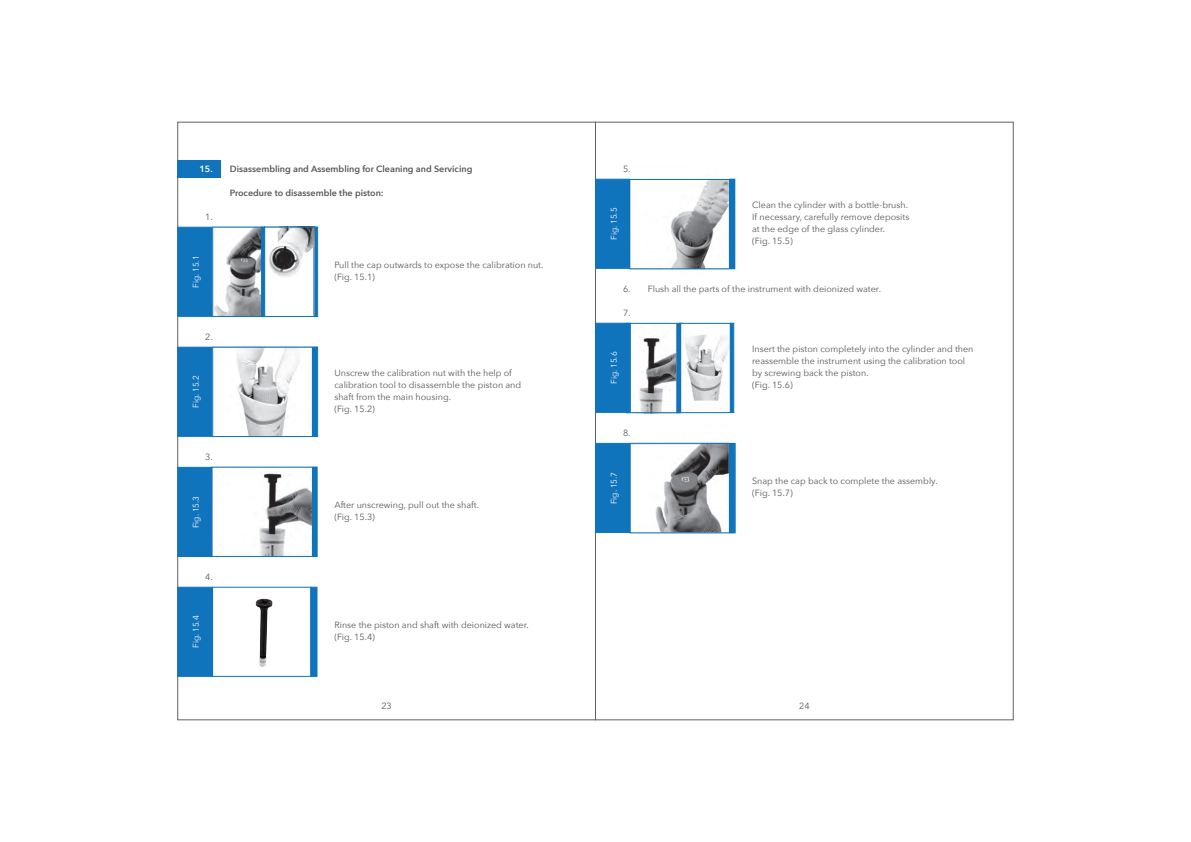
<style>
.page{position:relative;width:1191px;height:842px;background:#fff}
.page>*{position:absolute;margin:0;border:0;box-sizing:border-box;transform-origin:0 0}
.t1{font:9px/12px "Avenir Next";color:#57585a}
.t2{font:600 9px "Avenir Next";color:#57585a}
.t3{font:600 9px "Avenir Next";color:#fff}
.t4{font:8.3px "Avenir Next";color:#fff}
</style>
<div class="page">
<img style="left:630px;top:325px;width:46px;height:86px">
<div style="left:178px;top:160px;width:43px;height:18px;background:#1074bc"></div>
<hr style="left:679px;top:323px;width:4px;height:90px;background:#1074bc">
<div style="left:595px;top:323px;width:35px;height:90px;background:#1074bc;border:1px solid #1074bc"></div>
<img style="left:681px;top:325px;width:47px;height:86px">
<div style="left:310px;top:347px;width:7px;height:90px;background:#1074bc;border:1px solid #1074bc"></div>
<div style="left:177px;top:347px;width:36px;height:90px;background:#1074bc;border:1px solid #1074bc"></div>
<img style="left:213px;top:349px;width:98px;height:89px">
<div style="left:212px;top:347px;width:106px;height:90px;border:1px solid #1074bc"></div>
<div style="left:177px;top:227px;width:36px;height:90px;background:#1074bc;border:1px solid #1074bc"></div>
<img style="left:214px;top:229px;width:40px;height:86px">
<div style="left:314px;top:227px;width:3px;height:90px;background:#1074bc;border:1px solid #1074bc"></div>
<img style="left:254px;top:229px;width:60px;height:86px">
<div style="left:728px;top:179px;width:7px;height:90px;background:#1074bc"></div>
<div style="left:595px;top:179px;width:35px;height:90px;background:#1074bc;border:1px solid #1074bc"></div>
<img style="left:630px;top:178px;width:99px;height:92px">
<div style="left:728px;top:443px;width:7px;height:90px;background:#1074bc"></div>
<div style="left:595px;top:443px;width:35px;height:90px;background:#1074bc"></div>
<img style="left:630px;top:442px;width:99px;height:89px">
<div style="left:630px;top:443px;width:105px;height:90px;border:1px solid #1074bc"></div>
<svg style="left:310px;top:467px;width:7px;height:90px"></svg>
<div style="left:177px;top:467px;width:36px;height:90px;background:#1074bc;border:1px solid #1074bc"></div>
<img style="left:259px;top:469px;width:52px;height:86px">
<div style="left:310px;top:587px;width:7px;height:90px;background:#1074bc"></div>
<div style="left:177px;top:587px;width:36px;height:90px;background:#1074bc;border:1px solid #1074bc"></div>
<div style="left:212px;top:587px;width:99px;height:90px;border:1px solid #1074bc"></div>
<img style="left:255px;top:598px;width:18px;height:69px">
<div style="left:629px;top:179px;width:106px;height:90px;border:1px solid #1074bc"></div>
<div style="left:625px;top:323px;width:105px;height:90px;border:1px solid #1074bc"></div>
<div style="left:730px;top:323px;width:4px;height:90px;background:#1074bc;border:1px solid #1074bc"></div>
<svg style="left:676px;top:323px;width:4px;height:90px"></svg>
<div style="left:212px;top:227px;width:106px;height:90px;border:1px solid #1074bc"></div>
<div style="left:212px;top:467px;width:105px;height:90px;border:1px solid #1074bc"></div>
<hr style="left:261px;top:227px;width:4px;height:90px;background:#1074bc">
<p class="t3" style="left:199px;top:161px;width:15px">15.</p>
<p class="t1" style="left:205px;top:210px;width:9px">1.</p>
<p class="t4" style="left:189px;top:288px;width:34px;rotate:-90deg">Fig. 15.1</p>
<p class="t2" style="left:230px;top:161px;width:244px">Disassembling and Assembling for Cleaning and Servicing</p>
<p class="t2" style="left:230px;top:185px;width:155px">Procedure to disassemble the piston:</p>
<p class="t1" style="left:334px;top:258px;width:211px">Pull the cap outwards to expose the calibration nut. (Fig. 15.1)</p>
<p class="t1" style="left:205px;top:330px;width:9px">2.</p>
<p class="t4" style="left:189px;top:408px;width:34px;rotate:-90deg">Fig. 15.2</p>
<p class="t1" style="left:205px;top:450px;width:9px">3.</p>
<p class="t4" style="left:189px;top:528px;width:34px;rotate:-90deg">Fig. 15.3</p>
<p class="t1" style="left:334px;top:366px;width:188px">Unscrew the calibration nut with the help of calibration tool to disassemble the piston and shaft from the main housing.<br>(Fig. 15.2)</p>
<p class="t1" style="left:334px;top:498px;width:146px">After unscrewing, pull out the shaft. (Fig. 15.3)</p>
<p class="t1" style="left:205px;top:570px;width:9px">4.</p>
<p class="t4" style="left:189px;top:648px;width:34px;rotate:-90deg">Fig. 15.4</p>
<p class="t1" style="left:334px;top:618px;width:196px">Rinse the piston and shaft with deionized water. (Fig. 15.4)</p>
<p class="t1" style="left:623px;top:162px;width:9px">5.</p>
<p class="t4" style="left:607px;top:240px;width:34px;rotate:-90deg">Fig. 15.5</p>
<p class="t1" style="left:623px;top:282px;width:9px">6.</p>
<p class="t1" style="left:623px;top:306px;width:9px">7.</p>
<p class="t4" style="left:607px;top:384px;width:34px;rotate:-90deg">Fig. 15.6</p>
<p class="t1" style="left:623px;top:426px;width:9px">8.</p>
<p class="t4" style="left:607px;top:504px;width:34px;rotate:-90deg">Fig. 15.7</p>
<p class="t1" style="left:752px;top:198px;width:159px">Clean the cylinder with a bottle-brush.<br>If necessary, carefully remove deposits at the edge of the glass cylinder.<br>(Fig. 15.5)</p>
<p class="t1" style="left:647px;top:282px;width:235px">Flush all the parts of the instrument with deionized water.</p>
<p class="t1" style="left:752px;top:342px;width:223px">Insert the piston completely into the cylinder and then reassemble the instrument using the calibration tool by screwing back the piston.<br>(Fig. 15.6)</p>
<p class="t1" style="left:752px;top:474px;width:187px">Snap the cap back to complete the assembly. (Fig. 15.7)</p>
<p class="t1" style="left:381px;top:700px;width:12px">23</p>
<p class="t1" style="left:799px;top:700px;width:12px">24</p>
</div>
